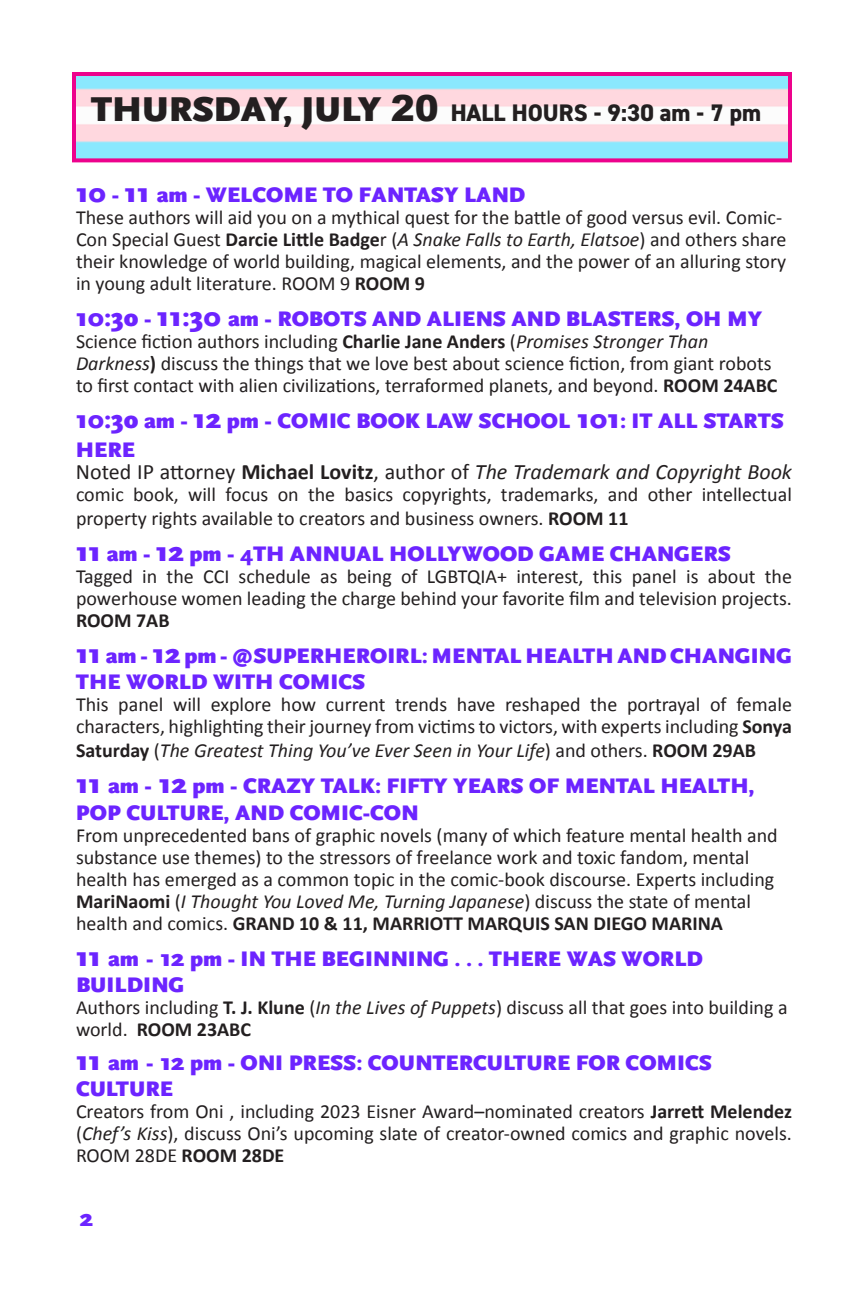
<style>
.page{position:relative;width:864px;height:1296px;background:#fff}
.page>*{position:absolute;margin:0;border:0;box-sizing:border-box;transform-origin:0 0}
.t1{font:800 24px "DIN2014";color:#231f20}
.t2{font:900 24px "Scala Sans";color:#6c24ff}
.t3{font:900 22px/26.4px "Scala Sans";color:#6c24ff}
.t4{font:italic 22px "Calibri";color:#231f20}
.t5{font:20px/22px "Calibri";color:#231f20}
.t6{font:italic 20px "Calibri";color:#231f20}
.s1{font-family:"Scala Sans";font-weight:900;font-size:36px}
.s2{font-family:"Arial";font-weight:900;font-size:36px}
.s3{font-size:28px}
.s4{font-weight:700}
.s5{font-style:italic}
.s6{font-size:26px}
.s7{font-style:normal}
.s8{font-weight:700;font-style:normal}
.s9{font-size:24px}
</style>
<div class="page">
<div style="left:72px;top:72px;width:720px;height:90px;border:4px solid #ed028c"></div>
<p class="t1" style="left:91px;top:97px;width:672px"><span class="s1">THURSDAY, JULY</span> <span class="s2">20</span> HALL HOURS - 9:30 am - 7 pm</p>
<p class="t3" style="left:76px;top:182px;width:451px"><span class="s3">10</span> - <span class="s3">11</span> am - WELCOME TO FANTASY LAND</p>
<p class="t5" style="left:76px;top:206px;width:712px">These authors will aid you on a mythical quest for the battle of good versus evil. Comic-Con Special Guest <span class="s4">Darcie Little Badge</span>r (<span class="s5">A Snake Falls to Earth, Elatsoe</span>) and others share their knowledge of world building, magical elements, and the power of an alluring story in young adult literature. ROOM 9 <span class="s4">ROOM 9</span></p>
<p class="t3" style="left:76px;top:306px;width:688px"><span class="s6">10:3o</span> - <span class="s3">11:30</span> am - ROBOTS AND ALIENS AND BLASTERS, OH MY</p>
<p class="t5" style="left:76px;top:330px;width:703px">Science fiction authors including <span class="s4">Charlie Jane Anders</span> (<span class="s5">Promises Stronger Than<br>Darkness</span><span class="s4">)</span> discuss the things that we love best about science fiction, from giant robots to first contact with alien civilizations, terraformed planets, and beyond. <span class="s4">ROOM 24ABC</span></p>
<p class="t3" style="left:76px;top:407px;width:709px;line-height:28.8px"><span class="s6">10:3o</span> am - <span class="s3">12</span> pm - COMIC BOOK LAW SCHOOL <span class="s3">101</span>: IT ALL STARTS<br>HERE</p>
<p class="t4" style="left:76px;top:456px;width:717px"><span class="s7">Noted IP attorney</span> <span class="s8">Michael Lovitz</span><span class="s7">, author of</span> The Trademark and Copyright Book</p>
<p class="t5" style="left:76px;top:482px;width:717px;line-height:24px">comic book, will focus on the basics copyrights, trademarks, and other intellectual property rights available to creators and business owners. <span class="s4">ROOM 11</span></p>
<p class="t3" style="left:76px;top:541px;width:656px"><span class="s3">11</span> am - <span class="s3">12</span> pm - 4TH ANNUAL HOLLYWOOD GAME CHANGERS</p>
<p class="t5" style="left:76px;top:565px;width:717px;text-align:justify">Tagged in the CCI schedule as being of LGBTQIA+ interest, this panel is about the powerhouse women leading the charge behind your favorite film and television projects.<br><span class="s4">ROOM 7AB</span></p>
<p class="t3" style="left:76px;top:643px;width:717px"><span class="s3">11</span> am - <span class="s3">12</span> pm - @SUPERHEROIRL: MENTAL HEALTH AND CHANGING<br>THE WORLD WITH COMICS</p>
<p class="t5" style="left:76px;top:694px;width:718px">This panel will explore how current trends have reshaped the portrayal of female characters, highlighting their journey from victims to victors, with experts including <span class="s4">Sonya</span></p>
<p class="t6" style="left:76px;top:737px;width:682px"><span class="s8">Saturday</span> <span class="s7">(</span>The Greatest Thing You’ve Ever Seen in Your Life<span class="s7">) and others.</span> <span class="s8">ROOM 29AB</span></p>
<p class="t3" style="left:76px;top:773px;width:680px"><span class="s3">11</span> am - <span class="s3">12</span> pm - CRAZY TALK: FIFTY YEARS OF MENTAL HEALTH,<br>POP CULTURE, AND COMIC-CON</p>
<p class="t5" style="left:76px;top:824px;width:703px">From unprecedented bans of graphic novels (many of which feature mental health and substance use themes) to the stressors of freelance work and toxic fandom, mental health has emerged as a common topic in the comic-book discourse. Experts including <span class="s4">MariNaomi</span> (<span class="s5">I Thought You Loved Me, Turning Japanese</span>) discuss the state of mental health and comics. <span class="s4">GRAND 10 &amp; 11, MARRIOTT MARQUIS SAN DIEGO MARINA</span></p>
<p class="t3" style="left:76px;top:946px;width:629px"><span class="s3">11</span> am - <span class="s9">12</span> pm - IN THE BEGINNING . . . THERE WAS WORLD<br>BUILDING</p>
<p class="t5" style="left:76px;top:996px;width:713px">Authors including <span class="s4">T. J. Klune</span> (<span class="s5">In the Lives of Puppets</span>) discuss all that goes into building a world. <span class="s4">ROOM 23ABC</span></p>
<p class="t3" style="left:76px;top:1050px;width:637px"><span class="s3">11</span> am - <span class="s9">12</span> pm - ONI PRESS: COUNTERCULTURE FOR COMICS<br>CULTURE</p>
<p class="t5" style="left:76px;top:1100px;width:717px;text-align:justify">Creators from Oni , including 2023 Eisner Award–nominated creators <span class="s4">Jarrett Melendez </span>(<span class="s5">Chef’s Kiss</span>), discuss Oni’s upcoming slate of creator-owned comics and graphic novels.<br>ROOM 28DE <span class="s4">ROOM 28DE</span></p>
<p class="t2" style="left:80px;top:1204px;width:15px">2</p>
</div>
